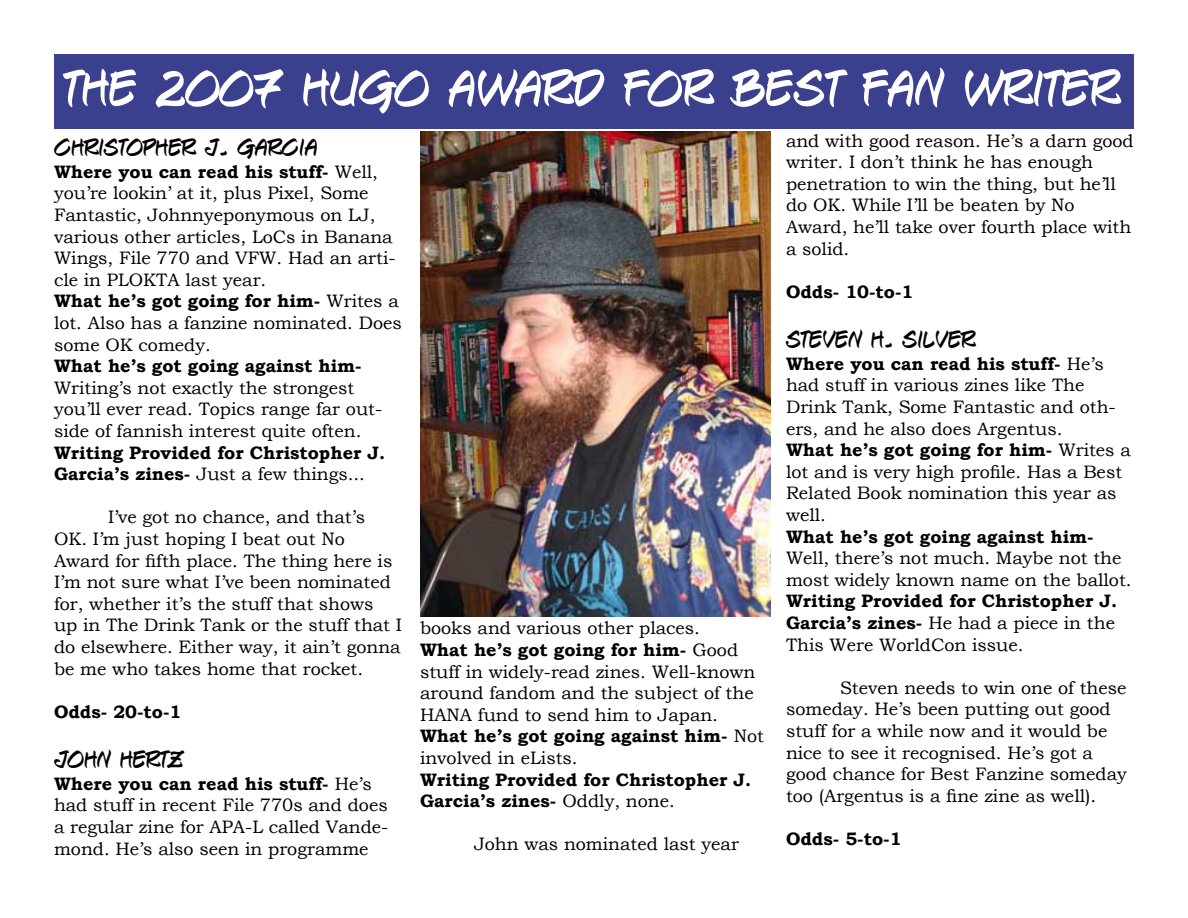
<style>
.page{position:relative;width:1188px;height:918px;background:#fff}
.page>*{position:absolute;margin:0;border:0;box-sizing:border-box;transform-origin:0 0}
.t1{font:51px "Keelhauled BB";color:#fff}
.t2{font:24px "Keelhauled BB";color:#000}
.t3{font:18px/21.6px "Bookman Old Style";color:#000}
.t4{font:700 18px/21.6px "Bookman Old Style";color:#000}
.s1{font-weight:700}
.s2{font-weight:400}
</style>
<div class="page">
<div style="left:54px;top:54px;width:1080px;height:75px;background:#3a408e"></div>
<img style="left:420px;top:132px;width:350px;height:485px">
<h1 class="t1" style="left:64px;top:62px;width:1057px">THE 2007 HUGO AWARD FOR BEST FAN WRITER</h1>
<h2 class="t2" style="left:54px;top:135px;width:265px">CHRISTOPHER J. GARCIA</h2>
<p class="t3" style="left:54px;top:161px;width:349px"><span class="s1">Where you can read his stuff-</span> Well, you’re lookin’ at it, plus Pixel, Some<br>Fantastic, Johnnyeponymous on LJ, various other articles, LoCs in Banana<br>Wings, File 770 and VFW. Had an arti&shy;cle in PLOKTA last year.<br><span class="s1">What he’s got going for him-</span> Writes a lot. Also has a fanzine nominated. Does some OK comedy.</p>
<p class="t4" style="left:54px;top:355px;width:309px">What he’s got going against him-</p>
<p class="t3" style="left:54px;top:377px;width:330px">Writing’s not exactly the strongest you’ll ever read. Topics range far out&shy;side of fannish interest quite often.</p>
<p class="t4" style="left:54px;top:441px;width:333px">Writing Provided for Christopher J.<br>Garcia’s zines- <span class="s2">Just a few things...</span></p>
<p class="t3" style="left:54px;top:506px;width:349px;text-indent:54px">I’ve got no chance, and that’s OK. I’m just hoping I beat out No Award for fifth place. The thing here is I’m not sure what I’ve been nominated for, whether it’s the stuff that shows<br>up in The Drink Tank or the stuff that I do elsewhere. Either way, it ain’t gonna be me who takes home that rocket.</p>
<p class="t4" style="left:54px;top:701px;width:129px">Odds- 20-to-1</p>
<h2 class="t2" style="left:54px;top:747px;width:131px">JOHN HERTZ</h2>
<p class="t3" style="left:54px;top:773px;width:336px"><span class="s1">Where you can read his stuff-</span> He’s had stuff in recent File 770s and does a regular zine for APA-L called Vande&shy;mond. He’s also seen in programme</p>
<p class="t3" style="left:786px;top:130px;width:349px">and with good reason. He’s a darn good writer. I don’t think he has enough penetration to win the thing, but he’ll do OK. While I’ll be beaten by No<br>Award, he’ll take over fourth place with a solid.</p>
<p class="t4" style="left:786px;top:281px;width:129px">Odds- 10-to-1</p>
<h2 class="t2" style="left:786px;top:327px;width:191px">STEVEN H. SILVER</h2>
<p class="t3" style="left:786px;top:353px;width:346px"><span class="s1">Where you can read his stuff-</span> He’s had stuff in various zines like The<br>Drink Tank, Some Fantastic and oth&shy;ers, and he also does Argentus.<br><span class="s1">What he’s got going for him-</span> Writes a lot and is very high profile. Has a Best<br>Related Book nomination this year as well.</p>
<p class="t4" style="left:786px;top:525px;width:309px">What he’s got going against him-</p>
<p class="t3" style="left:786px;top:547px;width:347px">Well, there’s not much. Maybe not the most widely known name on the ballot.</p>
<p class="t4" style="left:786px;top:590px;width:333px">Writing Provided for Christopher J.<br>Garcia’s zines- <span class="s2">He had a piece in the<br>This Were WorldCon issue.</span></p>
<p class="t3" style="left:786px;top:677px;width:342px;text-indent:54px">Steven needs to win one of these someday. He’s been putting out good stuff for a while now and it would be nice to see it recognised. He’s got a good chance for Best Fanzine someday too (Argentus is a fine zine as well).</p>
<p class="t4" style="left:786px;top:828px;width:117px">Odds- 5-to-1</p>
<p class="t3" style="left:420px;top:618px;width:346px">books and various other places.<br><span class="s1">What he’s got going for him-</span> Good stuff in widely-read zines. Well-known around fandom and the subject of the<br>HANA fund to send him to Japan.<br><span class="s1">What he’s got going against him-</span> Not involved in eLists.</p>
<p class="t4" style="left:420px;top:769px;width:333px">Writing Provided for Christopher J.<br>Garcia’s zines- <span class="s2">Oddly, none.</span></p>
<p class="t3" style="left:474px;top:834px;width:266px">John was nominated last year</p>
</div>
